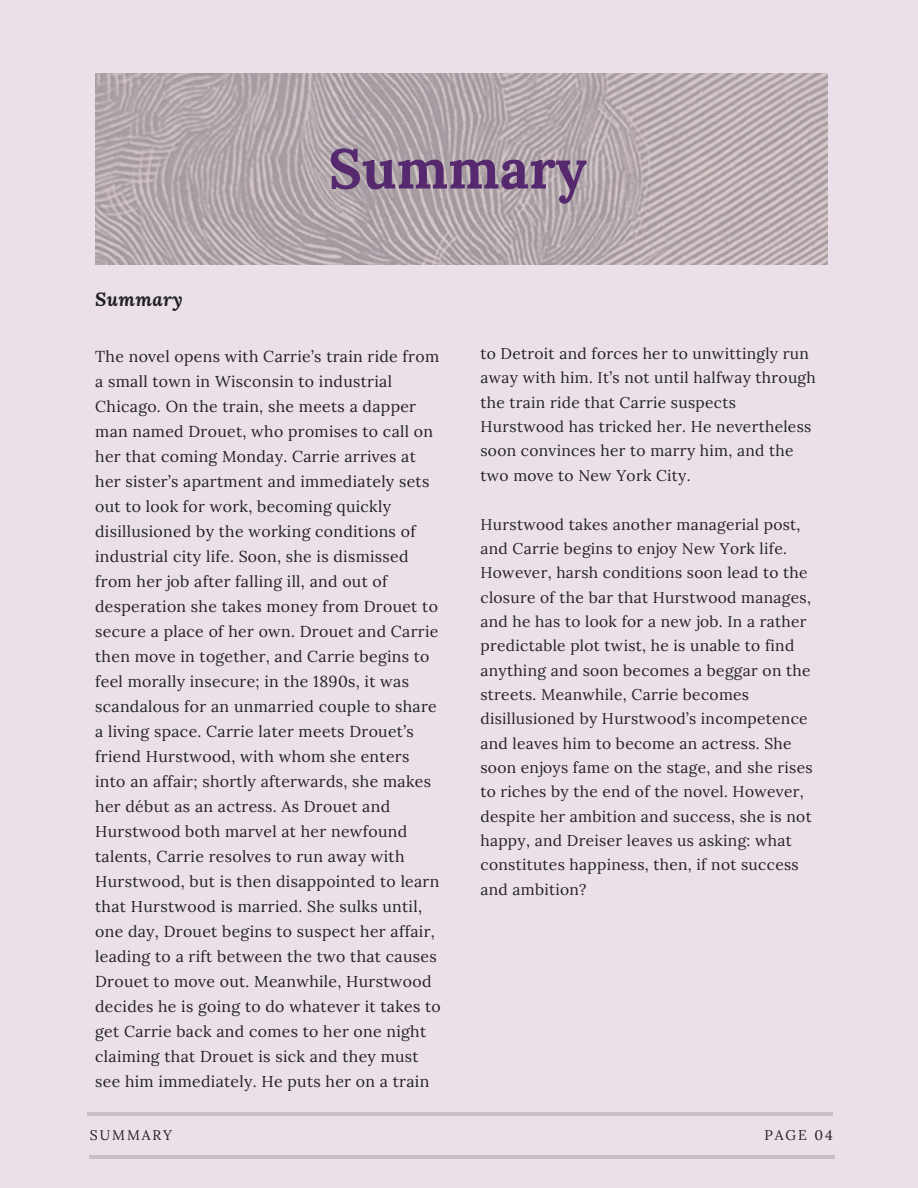
<style>
.page{position:relative;width:918px;height:1188px;background:#ebe0ea}
.page>*{position:absolute;margin:0;border:0;box-sizing:border-box;transform-origin:0 0}
.t1{font:700 55.95px "Lora";color:#56296e}
.t2{font:italic 700 18.9px "Lora";letter-spacing:.02em;color:#222}
.t3{font:15.9px/25px "Lora";letter-spacing:.02em;color:#222}
.t4{font:15.6px/24.3px "Lora";letter-spacing:.02em;color:#222}
.t5{font:13.95px "Lora";letter-spacing:.14em;color:#222}
</style>
<div class="page">
<hr style="left:87px;top:1112px;width:746px;height:4px;background:#c7bec7">
<hr style="left:89px;top:1155px;width:746px;height:4px;background:#c7bec7">
<img style="left:95px;top:74px;width:733px;height:190px">
<p class="t1" style="left:328px;top:132px;width:260px">Summary</p>
<h3 class="t2" style="left:95px;top:287px;width:89px">Summary</h3>
<p class="t3" style="left:95px;top:343px;width:347px">The novel opens with Carrie’s train ride from a small town in Wisconsin to industrial Chicago. On the train, she meets a dapper man named Drouet, who promises to call on her that coming Monday. Carrie arrives at her sister’s apartment and immediately sets out to look for work, becoming quickly disillusioned by the working conditions of industrial city life. Soon, she is dismissed from her job after falling ill, and out of desperation she takes money from Drouet to secure a place of her own. Drouet and Carrie then move in together, and Carrie begins to feel morally insecure; in the 1890s, it was scandalous for an unmarried couple to share a living space. Carrie later meets Drouet’s friend Hurstwood, with whom she enters into an affair; shortly afterwards, she makes her début as an actress. As Drouet and Hurstwood both marvel at her newfound talents, Carrie resolves to run away with Hurstwood, but is then disappointed to learn that Hurstwood is married. She sulks until, one day, Drouet begins to suspect her affair, leading to a rift between the two that causes Drouet to move out. Meanwhile, Hurstwood decides he is going to do whatever it takes to get Carrie back and comes to her one night claiming that Drouet is sick and they must see him immediately. He puts her on a train</p>
<h1 class="t4" style="left:480px;top:341px;width:337px">to Detroit and forces her to unwittingly run away with him. It’s not until halfway through the train ride that Carrie suspects Hurstwood has tricked her. He nevertheless soon convinces her to marry him, and the two move to New York City.</h1>
<h2 class="t4" style="left:480px;top:512px;width:334px">Hurstwood takes another managerial post, and Carrie begins to enjoy New York life.<br>However, harsh conditions soon lead to the closure of the bar that Hurstwood manages, and he has to look for a new job. In a rather predictable plot twist, he is unable to find anything and soon becomes a beggar on the streets. Meanwhile, Carrie becomes disillusioned by Hurstwood’s incompetence and leaves him to become an actress. She soon enjoys fame on the stage, and she rises to riches by the end of the novel. However, despite her ambition and success, she is not happy, and Dreiser leaves us asking: what constitutes happiness, then, if not success and ambition?</h2>
<h3 class="t5" style="left:90px;top:1125px;width:84px">SUMMARY</h3>
<h3 class="t5" style="left:764px;top:1125px;width:70px">PAGE 04</h3>
</div>
